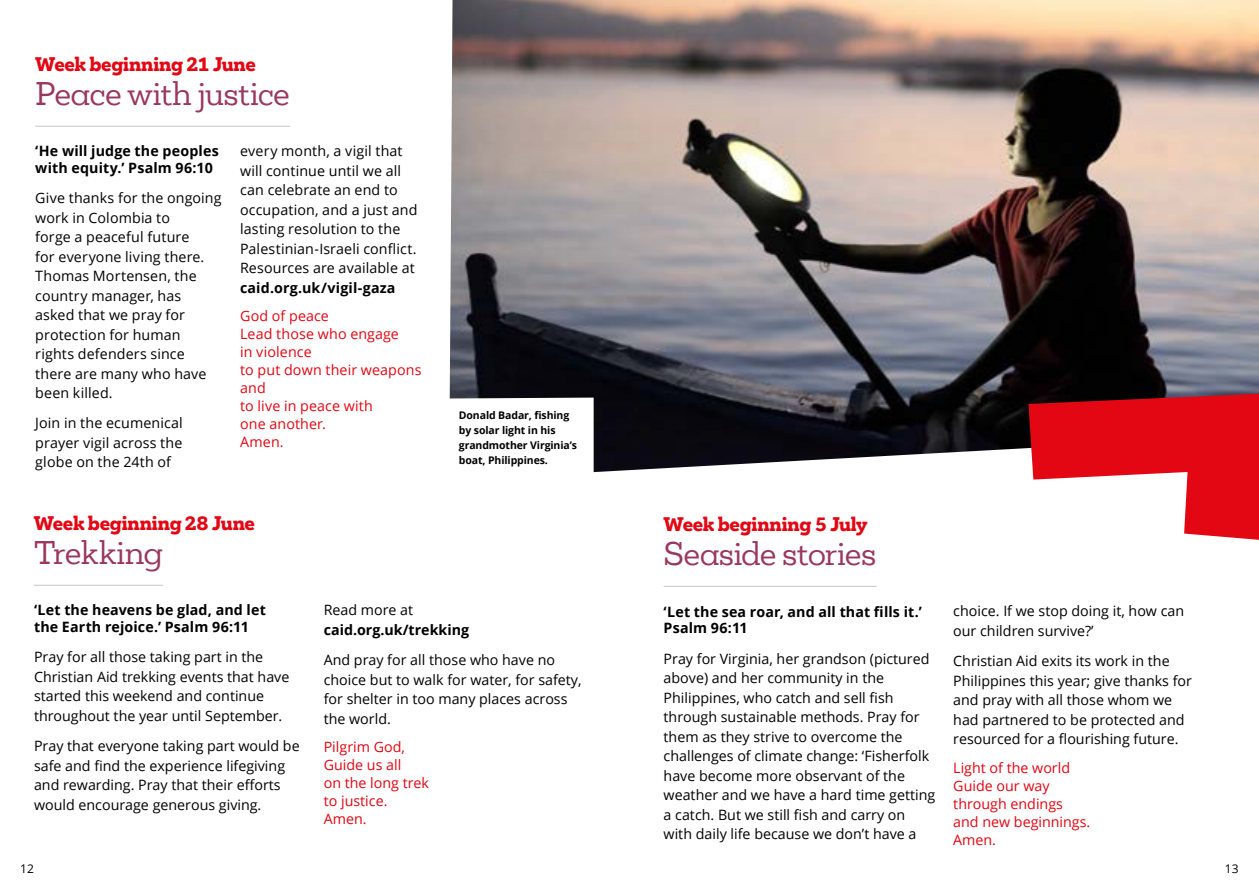
<style>
.page{position:relative;width:1259px;height:893px;background:#fff}
.page>*{position:absolute;margin:0;border:0;box-sizing:border-box;transform-origin:0 0}
.t1{font:30px "Mokoko Trial";letter-spacing:-.025em;color:#9a375e}
.t2{font:800 18px "Mokoko Trial";letter-spacing:-.02em;color:#e30613}
.t3{font:14.25px/19.5px "Open Sans";color:#000}
.t4{font:14.25px/18px "Open Sans";color:#e30613}
.t5{font:700 14.25px/16.8px "Open Sans";letter-spacing:.01em;color:#000}
.t6{font:12px "Open Sans";color:#000}
.t7{font:700 10.5px/15px "Open Sans";letter-spacing:-.01em;color:#000}
</style>
<div class="page">
<hr style="left:663px;top:586px;width:213px;height:1px;background:#c6c6c6">
<img style="left:449px;top:0;width:810px;height:473px">
<hr style="left:34px;top:585px;width:129px;height:1px;background:#c6c6c6">
<svg style="left:1028px;top:394px;width:231px;height:146px"></svg>
<hr style="left:35px;top:126px;width:255px;height:1px;background:#c6c6c6">
<svg style="left:449px;top:398px;width:144px;height:75px"></svg>
<p class="t2" style="left:35px;top:52px;width:222px">Week beginning 21 June</p>
<h1 class="t1" style="left:35px;top:74px;width:256px">Peace with justice</h1>
<p class="t5" style="left:35px;top:142px;width:185px">‘He will judge the peoples with equity.’ Psalm 96:10</p>
<p class="t3" style="left:35px;top:188px;width:188px">Give thanks for the ongoing work in Colombia to<br>forge a peaceful future<br>for everyone living there.<br>Thomas Mortensen, the country manager, has asked that we pray for protection for human rights defenders since there are many who have been killed.</p>
<p class="t3" style="left:35px;top:413px;width:149px;text-align:justify">Join in the ecumenical prayer vigil across the globe on the 24th of</p>
<p class="t3" style="left:240px;top:141px;width:179px">every month, a vigil that will continue until we all can celebrate an end to occupation, and a just and lasting resolution to the<br>Palestinian-Israeli conflict.<br>Resources are available at</p>
<p class="t5" style="left:240px;top:279px;width:157px">caid.org.uk/vigil-gaza</p>
<p class="t4" style="left:240px;top:307px;width:183px">God of peace<br>Lead those who engage<br>in violence<br>to put down their weapons and<br>to live in peace with<br>one another.<br>Amen.</p>
<p class="t7" style="left:459px;top:407px;width:120px">Donald Badar, fishing by solar light in his grandmother Virginia’s boat, Philippines.</p>
<p class="t2" style="left:34px;top:511px;width:223px">Week beginning 28 June</p>
<h1 class="t1" style="left:34px;top:533px;width:131px">Trekking</h1>
<p class="t5" style="left:34px;top:601px;width:233px">‘Let the heavens be glad, and let the Earth rejoice.’ Psalm 96:11</p>
<p class="t3" style="left:34px;top:647px;width:257px">Pray for all those taking part in the Christian Aid trekking events that have started this weekend and continue throughout the year until September.</p>
<p class="t3" style="left:34px;top:736px;width:267px">Pray that everyone taking part would be safe and find the experience lifegiving and rewarding. Pray that their efforts would encourage generous giving.</p>
<p class="t3" style="left:324px;top:600px;width:91px">Read more at</p>
<p class="t5" style="left:324px;top:621px;width:147px">caid.org.uk/trekking</p>
<p class="t3" style="left:324px;top:650px;width:259px">And pray for all those who have no choice but to walk for water, for safety, for shelter in too many places across the world.</p>
<p class="t4" style="left:324px;top:738px;width:107px">Pilgrim God,<br>Guide us all<br>on the long trek to justice.<br>Amen.</p>
<p class="t2" style="left:663px;top:512px;width:205px">Week beginning 5 July</p>
<h1 class="t1" style="left:663px;top:534px;width:214px">Seaside stories</h1>
<p class="t5" style="left:663px;top:603px;width:260px">‘Let the sea roar, and all that fills it.’<br>Psalm 96:11</p>
<p class="t3" style="left:663px;top:648px;width:273px">Pray for Virginia, her grandson (pictured above) and her community in the Philippines, who catch and sell fish through sustainable methods. Pray for them as they strive to overcome the challenges of climate change: ‘Fisherfolk have become more observant of the weather and we have a hard time getting a catch. But we still fish and carry on with daily life because we don’t have a</p>
<p class="t3" style="left:953px;top:601px;width:232px">choice. If we stop doing it, how can our children survive?’</p>
<p class="t3" style="left:953px;top:651px;width:240px">Christian Aid exits its work in the Philippines this year; give thanks for and pray with all those whom we had partnered to be protected and resourced for a flourishing future.</p>
<p class="t4" style="left:953px;top:758px;width:139px">Light of the world<br>Guide our way through endings and new beginnings.<br>Amen.</p>
<p class="t6" style="left:20px;top:861px;width:15px">12</p>
<p class="t6" style="left:1225px;top:861px;width:15px">13</p>
</div>
